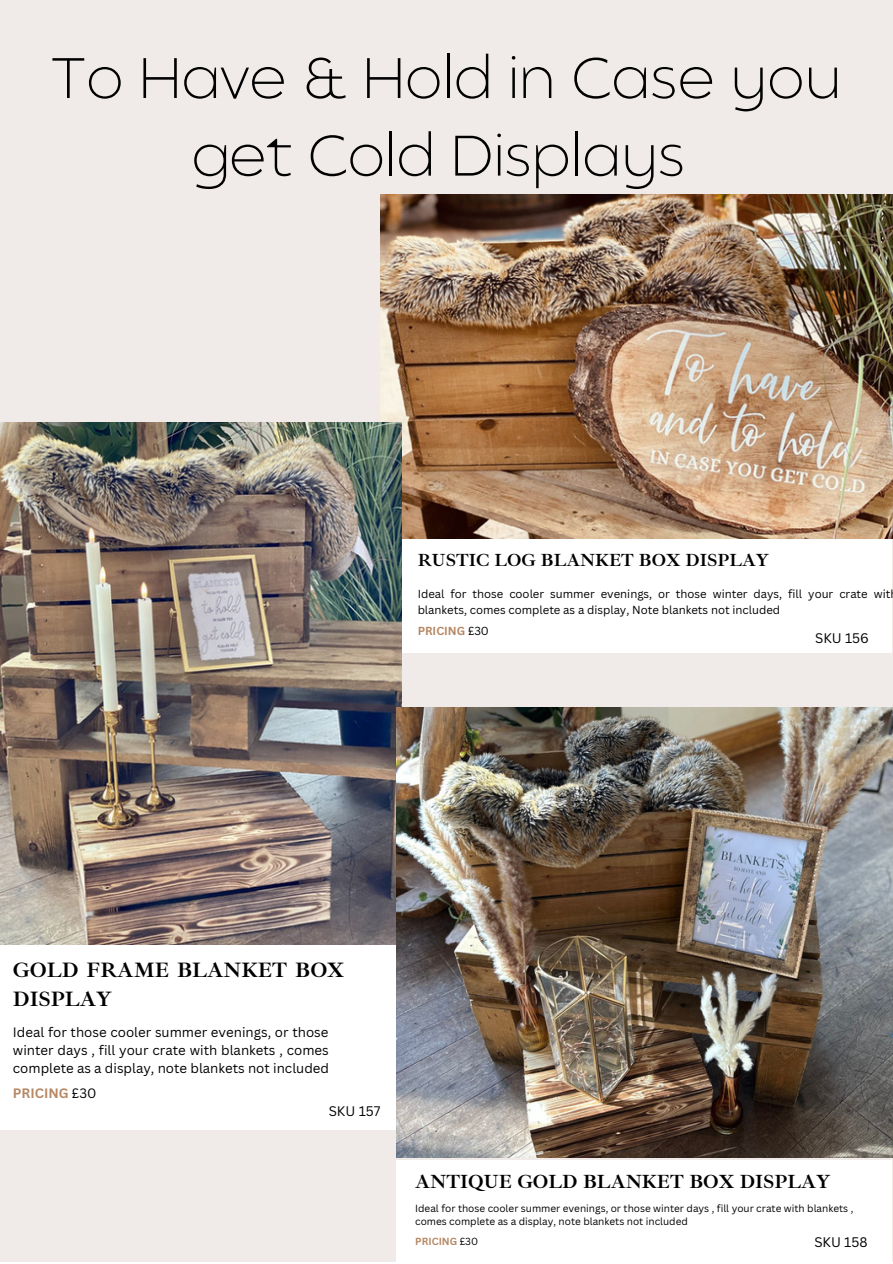
<style>
.page{position:relative;width:893px;height:1264px;background:#fff}
.page>*{position:absolute;margin:0;border:0;box-sizing:border-box;transform-origin:0 0}
.t1{font:200 56.85px/77.6px "Balgin";color:#000;text-align:center}
.t2{font:700 21.3px/29.2px "Ibarra Real Nova";color:#000}
.t3{font:700 19.5px "Ibarra Real Nova";color:#000}
.t4{font:700 18px "Ibarra Real Nova";color:#000}
.t5{font:13.5px "Canva Sans";color:#000}
.t6{font:13.2px/18px "Canva Sans";color:#000;text-align:justify}
.t7{font:700 13.2px "Canva Sans";color:#b68763}
.t8{font:11.4px/15.8px "Canva Sans";color:#000}
.t9{font:700 11.4px "Canva Sans";color:#b68763}
.t10{font:10.05px/13.5px "Canva Sans";color:#000}
.t11{font:700 10.05px "Canva Sans";color:#b68763}
.s1{font-weight:400;color:#000}
</style>
<div class="page">
<div style="left:0;top:0;width:892px;height:1261px;background:#f0ebe9"></div>
<img style="left:380px;top:195px;width:512px;height:344px">
<div style="left:396px;top:539px;width:496px;height:113px;background:#fff"></div>
<img style="left:0;top:422px;width:401px;height:523px">
<div style="left:0;top:945px;width:396px;height:184px;background:#fff"></div>
<img style="left:396px;top:707px;width:496px;height:450px">
<div style="left:396px;top:1160px;width:496px;height:101px;background:#fff"></div>
<p class="t1" style="left:51px;top:45px;width:792px">To Have &amp; Hold in Case you get Cold Displays</p>
<p class="t4" style="left:417px;top:549px;width:353px">RUSTIC LOG BLANKET BOX DISPLAY</p>
<p class="t8" style="left:417px;top:585px;width:474px">Ideal for those cooler summer evenings, or those winter days, fill your crate wit blankets, comes complete as a display, Note blankets not included</p>
<p class="t9" style="left:417px;top:623px;width:73px">PRICING <span class="s1">£30</span></p>
<p class="t5" style="left:815px;top:629px;width:55px">SKU 156</p>
<p class="t2" style="left:13px;top:955px;width:333px">GOLD FRAME BLANKET BOX<br>DISPLAY</p>
<p class="t6" style="left:13px;top:1022px;width:317px">Ideal for those cooler summer evenings, or those winter days , fill your crate with blankets , comes complete as a display, note blankets not included</p>
<p class="t7" style="left:13px;top:1083px;width:85px">PRICING <span class="s1">£30</span></p>
<p class="t5" style="left:329px;top:1101px;width:53px">SKU 157</p>
<p class="t3" style="left:415px;top:1169px;width:417px">ANTIQUE GOLD BLANKET BOX DISPLAY</p>
<p class="t10" style="left:415px;top:1201px;width:439px">Ideal for those cooler summer evenings, or those winter days , fill your crate with blankets , comes complete as a display, note blankets not included</p>
<p class="t11" style="left:415px;top:1233px;width:64px">PRICING <span class="s1">£30</span></p>
<p class="t5" style="left:814px;top:1232px;width:55px">SKU 158</p>
</div>
